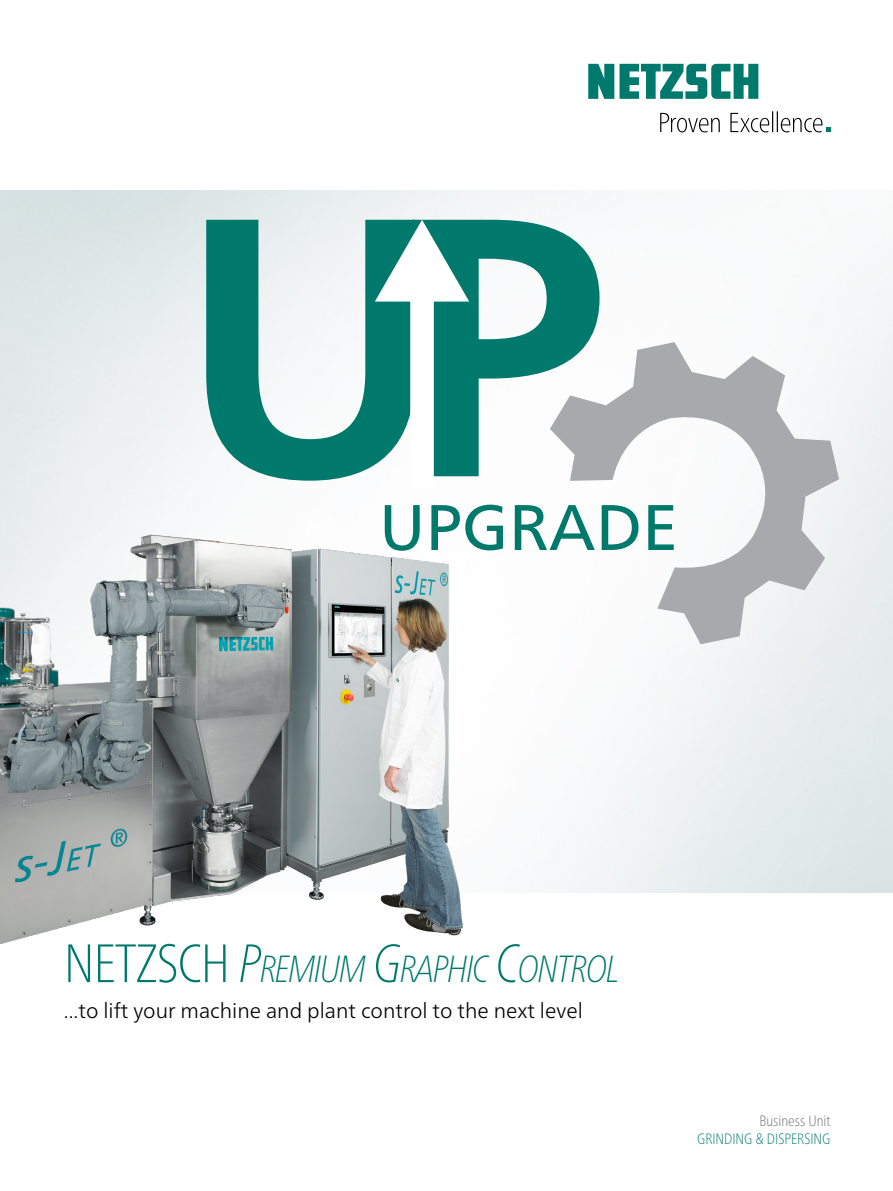
<style>
.page{position:relative;width:893px;height:1191px;background:#fff}
.page>*{position:absolute;margin:0;border:0;box-sizing:border-box;transform-origin:0 0}
.t1{font:64.2px "Frutiger Neue LTW1 G";color:#00796d}
.Headline_Titel_n{font:italic 100 condensed 37.8px "Frutiger Neue LTW1 G";letter-spacing:-.03em;color:#00796d}
.Subline_Titel_n{font:300 21px "Frutiger Neue LTW1 G";color:#000}
.t2{font:100 condensed 15px "Frutiger Neue LTW1 G";color:#00796d}
.t3{font:100 condensed 15px "Frutiger Neue LTW1 G";color:#6d6e71}
.s1{font-style:normal;font-size:54px}
.s2{font-size:54px}
</style>
<div class="page">
<svg style="left:588px;top:64px;width:170px;height:35px"></svg>
<svg style="left:660px;top:111px;width:170px;height:21px"></svg>
<svg style="left:206px;top:220px;width:393px;height:261px"></svg>
<svg style="left:375px;top:220px;width:94px;height:266px"></svg>
<svg style="left:550px;top:342px;width:289px;height:302px"></svg>
<img style="left:0;top:519px;width:479px;height:425px">
<p class="t1" style="left:379px;top:490px;width:301px">UPGRADE</p>
<p class="Headline_Titel_n" style="left:64px;top:941px;width:557px"><span class="s1">NETZSCH</span> <span class="s2">P</span>REMIUM <span class="s2">G</span>RAPHIC <span class="s2">C</span>ONTROL</p>
<p class="Subline_Titel_n" style="left:64px;top:998px;width:521px">...to lift your machine and plant control to the next level</p>
<p class="t3" style="left:759px;top:1110px;width:72px">Business Unit</p>
<p class="t2" style="left:697px;top:1128px;width:135px">GRINDING &amp; DISPERSING</p>
</div>
